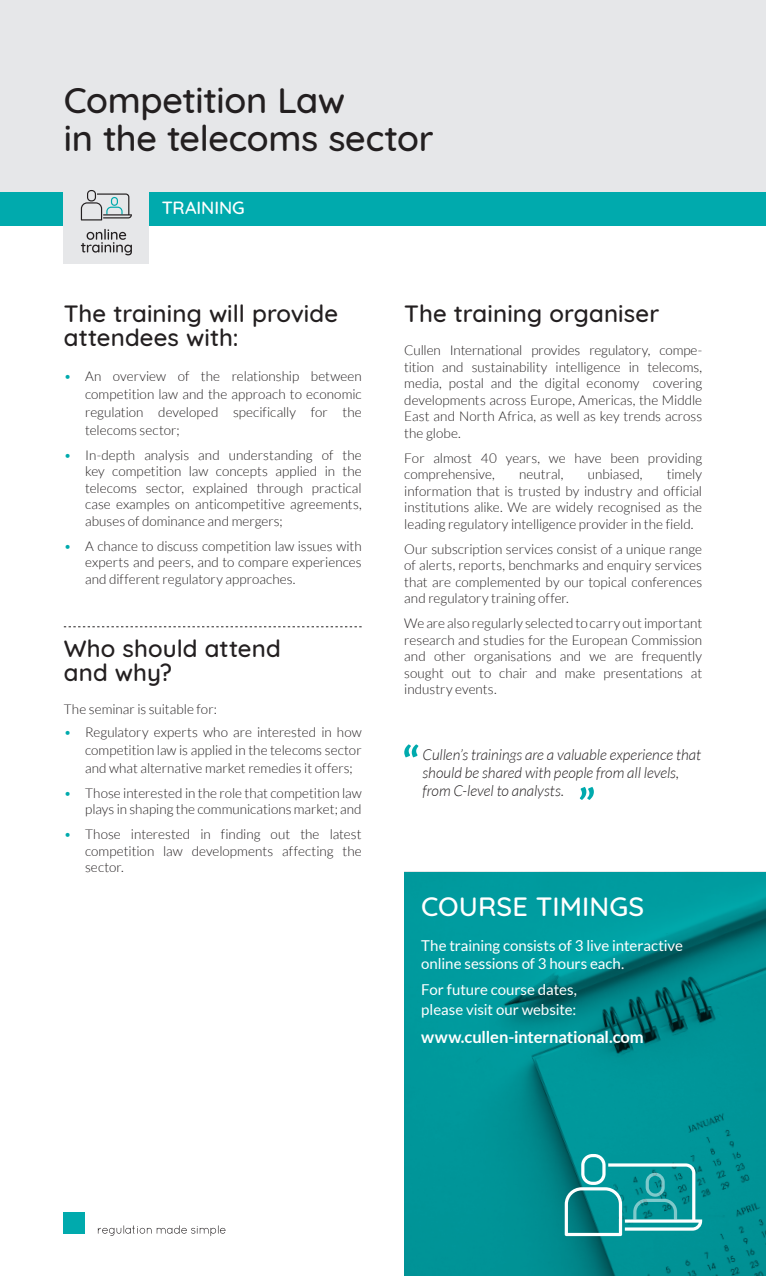
<style>
.page{position:relative;width:766px;height:1276px;background:#fff}
.page>*{position:absolute;margin:0;border:0;box-sizing:border-box;transform-origin:0 0}
.t1{font:500 36px/38.7px "Quicksand";letter-spacing:-.01em;color:#231f20}
.t2{font:500 27px "Quicksand";letter-spacing:.005em;color:#fff}
.t3{font:500 24px/24px "Quicksand";letter-spacing:.005em;color:#231f20}
.t4{font:500 18px "Quicksand";color:#fff}
.t5{font:700 16.5px "Lato";letter-spacing:-.005em;color:#fff}
.t6{font:15px/18px "Lato";letter-spacing:-.005em;color:#fff}
.t7{font:italic 300 15px/18px "Lato";letter-spacing:-.005em;color:#231f20}
.t8{font:300 13.5px/16.5px "Lato";color:#231f20;text-align:justify}
.s1{color:#00aaad}
</style>
<div class="page">
<svg style="left:404px;top:872px;width:361px;height:404px;background:#009094"></svg>
<div style="left:0;top:191px;width:765px;height:34px;background:#00aaad"></div>
<div style="left:0;top:0;width:765px;height:191px;background:#e6e7e9"></div>
<svg style="left:64px;top:626px;width:297px;height:1px"></svg>
<div style="left:64px;top:1212px;width:21px;height:21px;background:#00aaad"></div>
<svg style="left:98px;top:1225px;width:127px;height:11px"></svg>
<svg style="left:564px;top:1154px;width:138px;height:82px;background:#2c9fa3"></svg>
<svg style="left:579px;top:787px;width:14px;height:13px"></svg>
<svg style="left:404px;top:744px;width:14px;height:13px"></svg>
<div style="left:64px;top:179px;width:85px;height:85px;background:#e6e7e9"></div>
<svg style="left:81px;top:190px;width:51px;height:30px"></svg>
<svg style="left:81px;top:229px;width:51px;height:26px"></svg>
<h1 class="t1" style="left:64px;top:77px;width:371px">Competition Law<br>in the telecoms sector</h1>
<h3 class="t4" style="left:162px;top:193px;width:85px">TRAINING</h3>
<h3 class="t3" style="left:64px;top:299px;width:276px">The training will provide attendees with:</h3>
<p class="t8" style="left:85px;top:367px;width:278px;line-height:18px;text-indent:-21px"><span class="s1">•</span> An overview of the relationship between competition law and the approach to economic regulation developed specifically for the telecoms sector;</p>
<p class="t8" style="left:85px;top:447px;width:278px;text-indent:-21px"><span class="s1">•</span> In-depth analysis and understanding of the key competition law concepts applied in the telecoms sector, explained through practical case examples on anticompetitive agreements, abuses of dominance and mergers;</p>
<p class="t8" style="left:85px;top:538px;width:278px;text-indent:-21px"><span class="s1">•</span> A chance to discuss competition law issues with experts and peers, and to compare experiences and different regulatory approaches.</p>
<h3 class="t3" style="left:64px;top:634px;width:218px">Who should attend and why?</h3>
<p class="t8" style="left:64px;top:701px;width:155px">The seminar is suitable for:</p>
<p class="t8" style="left:85px;top:723px;width:278px;line-height:18px;text-indent:-21px"><span class="s1">•</span> Regulatory experts who are interested in how competition law is applied in the telecoms sector and what alternative market remedies it offers;</p>
<p class="t8" style="left:64px;top:784px;width:299px;text-align:right"><span class="s1">•</span> Those interested in the role that competition law plays in shaping the communications market; and</p>
<p class="t8" style="left:85px;top:826px;width:278px;text-indent:-21px"><span class="s1">•</span> Those interested in finding out the latest competition law developments affecting the sector.</p>
<h3 class="t3" style="left:404px;top:299px;width:256px">The training organiser</h3>
<p class="t8" style="left:404px;top:342px;width:299px">Cullen International provides regulatory, compe&shy;tition and sustainability intelligence in telecoms, media, postal and the digital economy covering developments across Europe, Americas, the Middle East and North Africa, as well as key trends across the globe.</p>
<p class="t8" style="left:404px;top:450px;width:299px">For almost 40 years, we have been providing comprehensive,</p>
<p class="t8" style="left:404px;top:466px;width:299px;text-indent:262px">timely information that is trusted by industry and official institutions alike. We are widely recognised as the leading regulatory intelligence provider in the field.</p>
<p class="t8" style="left:404px;top:541px;width:299px">Our subscription services consist of a unique range of alerts, reports, benchmarks and enquiry services that are complemented by our topical conferences and regulatory training offer.</p>
<p class="t8" style="left:404px;top:615px;width:299px">We are also regularly selected to carry out important research and studies for the European Commission and other organisations and we are frequently sought out to chair and make presentations at industry events.</p>
<p class="t8" style="left:519px;top:466px;width:46px">neutral,</p>
<p class="t8" style="left:587px;top:466px;width:56px">unbiased,</p>
<p class="t7" style="left:422px;top:746px;width:280px">Cullen’s trainings are a valuable experience that should be shared with people from all levels, from C-level to analysts.</p>
<h2 class="t2" style="left:421px;top:884px;width:224px">COURSE TIMINGS</h2>
<p class="t6" style="left:421px;top:936px;width:263px">The training consists of 3 live interactive online sessions of 3 hours each.</p>
<p class="t6" style="left:421px;top:980px;width:157px;line-height:19.5px">For future course dates, please visit our website:</p>
<p class="t5" style="left:421px;top:1027px;width:224px">www.cullen-international.com</p>
</div>
